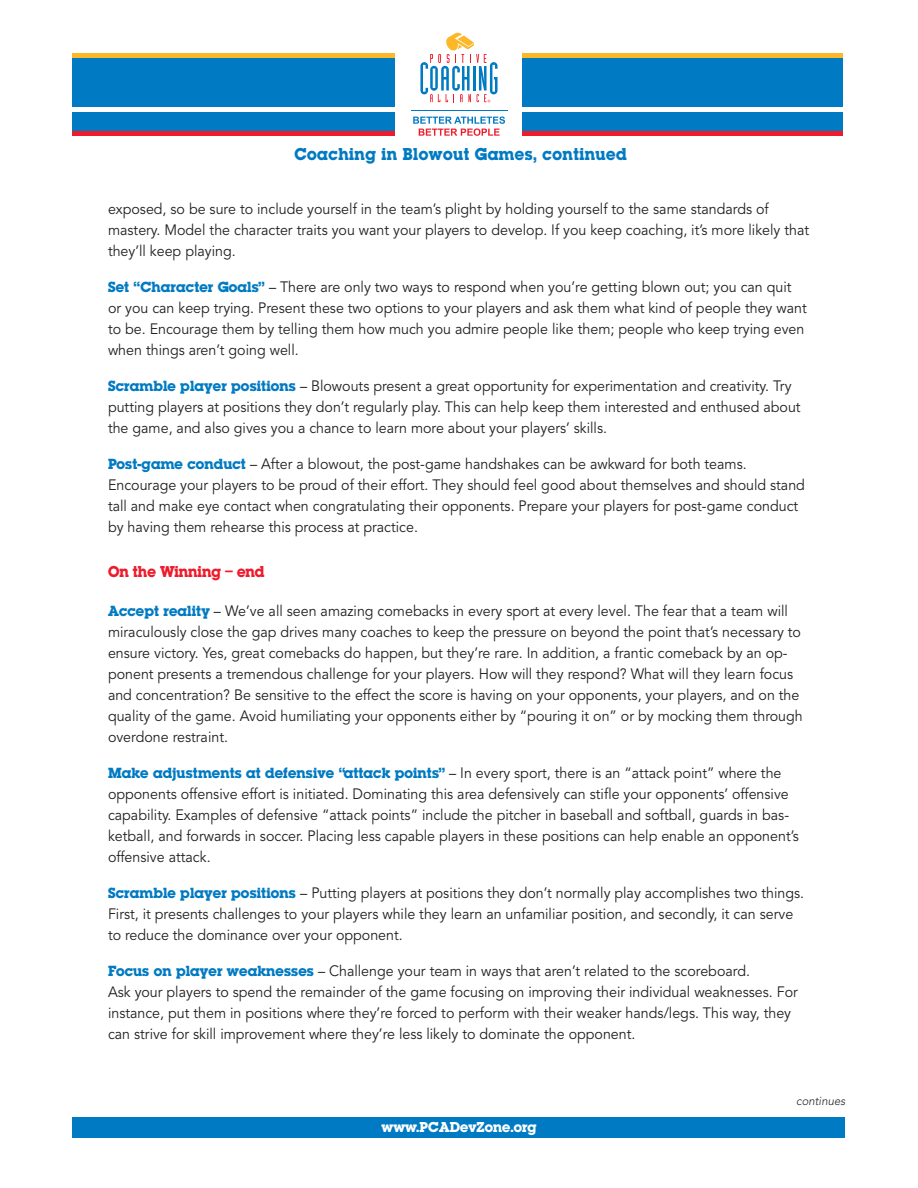
<style>
.page{position:relative;width:918px;height:1188px;background:#fff}
.page>*{position:absolute;margin:0;border:0;box-sizing:border-box;transform-origin:0 0}
.t1{font:18px "Lubalin Graph Bld";letter-spacing:.03em;color:#007ac2;scale:.96 1}
.subhead_a{font:16.5px "Lubalin Graph Bld";color:#ee1b2c;scale:.95 1}
.text{font:15px/21px "Avenir";color:#231f20;scale:.95 1}
.t2{font:15px "Lubalin Graph Bld";letter-spacing:.005em;color:#fff}
.t3{font:italic 300 12px "Avenir";color:#231f20;scale:.95 1}
.s1{font-family:"Lubalin Graph Bld";font-size:15.3px;color:#007ac2}
</style>
<div class="page">
<div style="left:72px;top:54px;width:323px;height:81px;background:#007ac2"></div>
<div style="left:522px;top:54px;width:321px;height:81px;background:#007ac2"></div>
<svg style="left:420px;top:33px;width:78px;height:69px"></svg>
<hr style="left:411px;top:110px;width:96px;height:1px;background:#007ac2">
<svg style="left:413px;top:116px;width:92px;height:20px"></svg>
<div style="left:70px;top:107px;width:326px;height:5px;background:#fff"></div>
<hr style="left:72px;top:131px;width:323px;height:4px;background:#ee1b2c">
<hr style="left:72px;top:54px;width:323px;height:4px;background:#fcb828">
<div style="left:522px;top:107px;width:324px;height:5px;background:#fff"></div>
<hr style="left:522px;top:131px;width:321px;height:4px;background:#ee1b2c">
<hr style="left:522px;top:54px;width:321px;height:4px;background:#fcb828">
<div style="left:73px;top:1118px;width:772px;height:20px;background:#007ac2"></div>
<p class="t1" style="left:294px;top:142px;width:348px">Coaching in Blowout Games, continued</p>
<p class="text" style="left:108px;top:199px;width:740px">exposed, so be sure to include yourself in the team’s plight by holding yourself to the same standards of mastery. Model the character traits you want your players to develop. If you keep coaching, it’s more likely that they’ll keep playing.</p>
<p class="text" style="left:108px;top:277px;width:737px"><span class="s1">Set “Character Goals”</span> – There are only two ways to respond when you’re getting blown out; you can quit or you can keep trying. Present these two options to your players and ask them what kind of people they want to be. Encourage them by telling them how much you admire people like them; people who keep trying even when things aren’t going well.</p>
<p class="text" style="left:108px;top:376px;width:731px"><span class="s1">Scramble player positions</span> – Blowouts present a great opportunity for experimentation and creativity. Try putting players at positions they don’t regularly play. This can help keep them interested and enthused about the game, and also gives you a chance to learn more about your players’ skills.</p>
<p class="text" style="left:108px;top:454px;width:735px"><span class="s1">Post-game conduct</span> – After a blowout, the post-game handshakes can be awkward for both teams.<br>Encourage your players to be proud of their effort. They should feel good about themselves and should stand tall and make eye contact when congratulating their opponents. Prepare your players for post-game conduct by having them rehearse this process at practice.</p>
<p class="subhead_a" style="left:108px;top:560px;width:166px">On the Winning – end</p>
<p class="text" style="left:108px;top:601px;width:733px"><span class="s1">Accept reality</span> – We’ve all seen amazing comebacks in every sport at every level. The fear that a team will miraculously close the gap drives many coaches to keep the pressure on beyond the point that’s necessary to ensure victory. Yes, great comebacks do happen, but they’re rare. In addition, a frantic comeback by an op&shy;ponent presents a tremendous challenge for your players. How will they respond? What will they learn focus and concentration? Be sensitive to the effect the score is having on your opponents, your players, and on the quality of the game. Avoid humiliating your opponents either by “pouring it on” or by mocking them through overdone restraint.</p>
<p class="text" style="left:108px;top:763px;width:729px"><span class="s1">Make adjustments at defensive “attack points”</span> – In every sport, there is an “attack point” where the opponents offensive effort is initiated. Dominating this area defensively can stifle your opponents’ offensive capability. Examples of defensive “attack points” include the pitcher in baseball and softball, guards in bas&shy;ketball, and forwards in soccer. Placing less capable players in these positions can help enable an opponent’s offensive attack.</p>
<p class="text" style="left:108px;top:883px;width:734px"><span class="s1">Scramble player positions</span> – Putting players at positions they don’t normally play accomplishes two things.<br>First, it presents challenges to your players while they learn an unfamiliar position, and secondly, it can serve to reduce the dominance over your opponent.</p>
<p class="text" style="left:108px;top:961px;width:728px"><span class="s1">Focus on player weaknesses</span> – Challenge your team in ways that aren’t related to the scoreboard.<br>Ask your players to spend the remainder of the game focusing on improving their individual weaknesses. For instance, put them in positions where they’re forced to perform with their weaker hands/legs. This way, they can strive for skill improvement where they’re less likely to dominate the opponent.</p>
<p class="t2" style="left:381px;top:1117px;width:157px">www.PCADevZone.org</p>
<p class="t3" style="left:796px;top:1094px;width:53px">continues</p>
</div>
